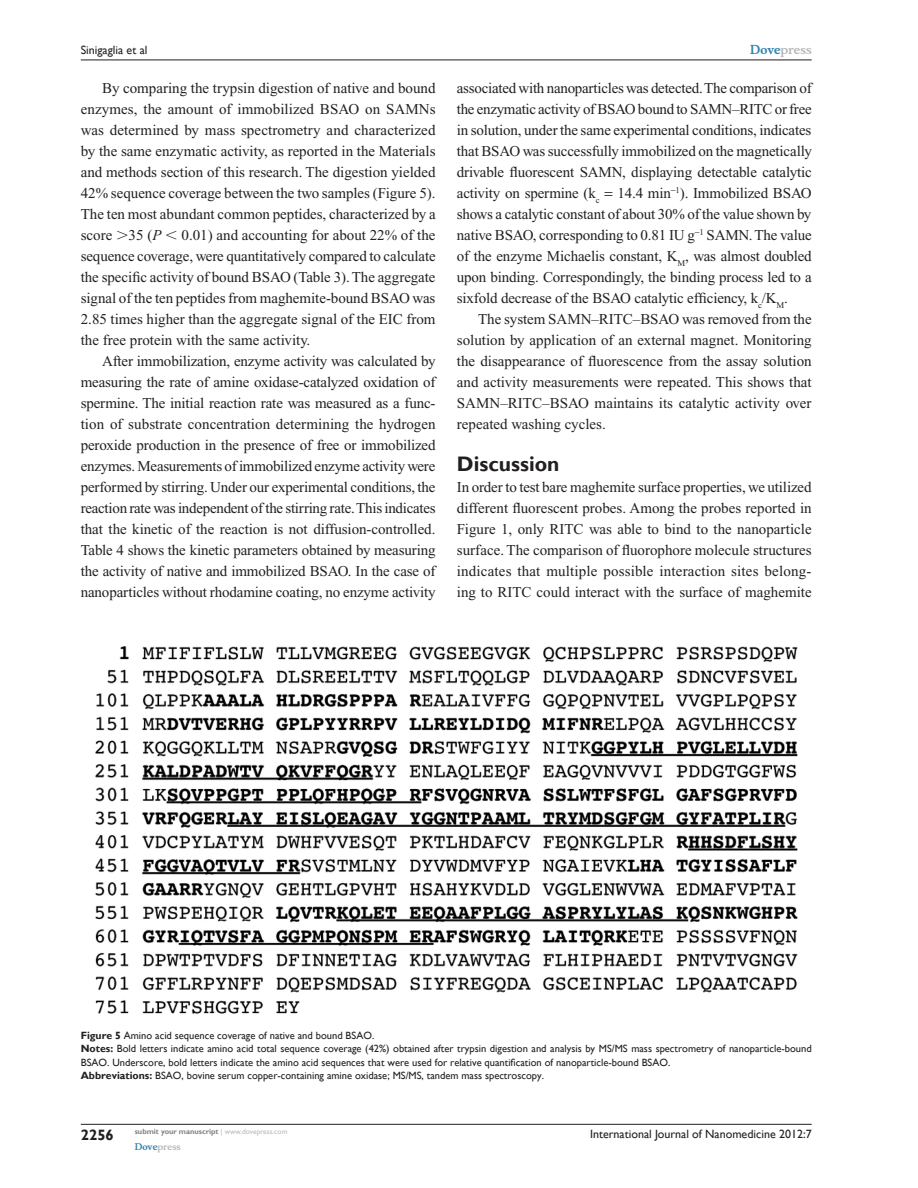
<style>
.page{position:relative;width:918px;height:1188px;background:#fff}
.page>*{position:absolute;margin:0;border:0;box-sizing:border-box;transform-origin:0 0}
.t1{font:700 21px "Gill Sans";color:#231f20}
.t2{font:15px/21px "Times New Roman";color:#231f20;text-align:justify}
.t3{font:700 15px "Gill Sans";color:#231f20}
.t4{font:12px "Gill Sans";color:#231f20}
.t5{font:700 12px "Musee";color:#b8b9bc}
.t6{font:10.5px/13.5px "Gill Sans";color:#231f20}
.t7{font:700 9px "Musee";color:#b8b9bc}
.t8{font:700 7.5px "Gill Sans";color:#808285}
.s1{font-family:"Mathematical Pi One"}
.s2{font-style:italic}
.s3{color:#3485ae}
.s4{font-weight:700}
.s5{font-weight:400;color:#b8b9bc}
</style>
<div class="page">
<img style="left:95px;top:647px;width:702px;height:367px">
<hr style="left:81px;top:1124px;width:731px;height:1px;background:#231f20">
<hr style="left:81px;top:60px;width:731px;height:1px;background:#231f20">
<p class="t4" style="left:81px;top:43px;width:68px">Sinigaglia et al</p>
<p class="t2" style="left:81px;top:77px;width:357px;text-indent:21px">By comparing the trypsin digestion of native and bound enzymes, the amount of immobilized BSAO on SAMNs was determined by mass spectrometry and characterized by the same enzymatic activity, as reported in the Materials and methods section of this research. The digestion yielded 42% sequence coverage between the two samples (Figure 5).<br>The ten most abundant common peptides, characterized by a score <span class="s1">.</span>35 (<span class="s2">P</span> <span class="s1">,</span> 0.01) and accounting for about 22% of the sequence coverage, were quantitatively compared to calculate the specific activity of bound BSAO (Table 3). The aggregate signal of the ten peptides from maghemite-bound BSAO was 2.85 times higher than the aggregate signal of the EIC from the free protein with the same activity.</p>
<p class="t2" style="left:81px;top:350px;width:356px;text-indent:21px">After immobilization, enzyme activity was calculated by measuring the rate of amine oxidase-catalyzed oxidation of spermine. The initial reaction rate was measured as a func&shy;tion of substrate concentration determining the hydrogen peroxide production in the presence of free or immobilized enzymes. Measurements of immobilized enzyme activity were performed by stirring. Under our experimental conditions, the reaction rate was independent of the stirring rate. This indicates that the kinetic of the reaction is not diffusion-controlled.<br>Table 4 shows the kinetic parameters obtained by measuring the activity of native and immobilized BSAO. In the case of nanoparticles without rhodamine coating, no enzyme activity</p>
<p class="t5" style="left:750px;top:43px;width:63px"><span class="s3">Dove</span>press</p>
<p class="t2" style="left:457px;top:77px;width:356px">associated with nanoparticles was detected. The comparison of the enzymatic activity of BSAO bound to SAMN–RITC or free in solution, under the same experimental conditions, indicates that BSAO was successfully immobilized on the magnetically drivable fluorescent SAMN, displaying detectable catalytic activity on spermine (k<sub>c</sub> 14.4 min <sup>1</sup>). Immobilized BSAO shows a catalytic constant of about 30% of the value shown by native BSAO, corresponding to 0.81 IU g <sup>1</sup> SAMN. The value of the enzyme Michaelis constant, K<sub>M</sub>, was almost doubled upon binding. Correspondingly, the binding process led to a sixfold decrease of the BSAO catalytic efficiency, k<sub>c</sub>/K<sub>M</sub>.</p>
<p class="t2" style="left:457px;top:308px;width:356px;text-indent:21px">The system SAMN–RITC–BSAO was removed from the solution by application of an external magnet. Monitoring the disappearance of fluorescence from the assay solution and activity measurements were repeated. This shows that SAMN–RITC–BSAO maintains its catalytic activity over repeated washing cycles.</p>
<h1 class="t1" style="left:457px;top:451px;width:104px">Discussion</h1>
<p class="t2" style="left:457px;top:476px;width:356px">In order to test bare maghemite surface properties, we utilized different fluorescent probes. Among the probes reported in Figure 1, only RITC was able to bind to the nanoparticle surface. The comparison of fluorophore molecule structures indicates that multiple possible interaction sites belong&shy;ing to RITC could interact with the surface of maghemite</p>
<p class="t6" style="left:81px;top:1029px;width:732px"><span class="s4">Figure 5</span> Amino acid sequence coverage of native and bound BSAO.<br><span class="s4">Notes:</span> Bold letters indicate amino acid total sequence coverage (42%) obtained after trypsin digestion and analysis by MS/MS mass spectrometry of nanoparticle-bound BSAO. Underscore, bold letters indicate the amino acid sequences that were used for relative quantification of nanoparticle-bound BSAO.<br><span class="s4">Abbreviations:</span> BSAO, bovine serum copper-containing amine oxidase; MS/MS, tandem mass spectroscopy.</p>
<p class="t3" style="left:81px;top:1126px;width:35px">2256</p>
<p class="t8" style="left:135px;top:1127px;width:154px">submit your manuscript <span class="s5">| www.dovepress.com</span></p>
<p class="t7" style="left:135px;top:1141px;width:48px"><span class="s3">Dove</span>press</p>
<p class="t4" style="left:590px;top:1127px;width:223px">International Journal of Nanomedicine 2012:7</p>
</div>
